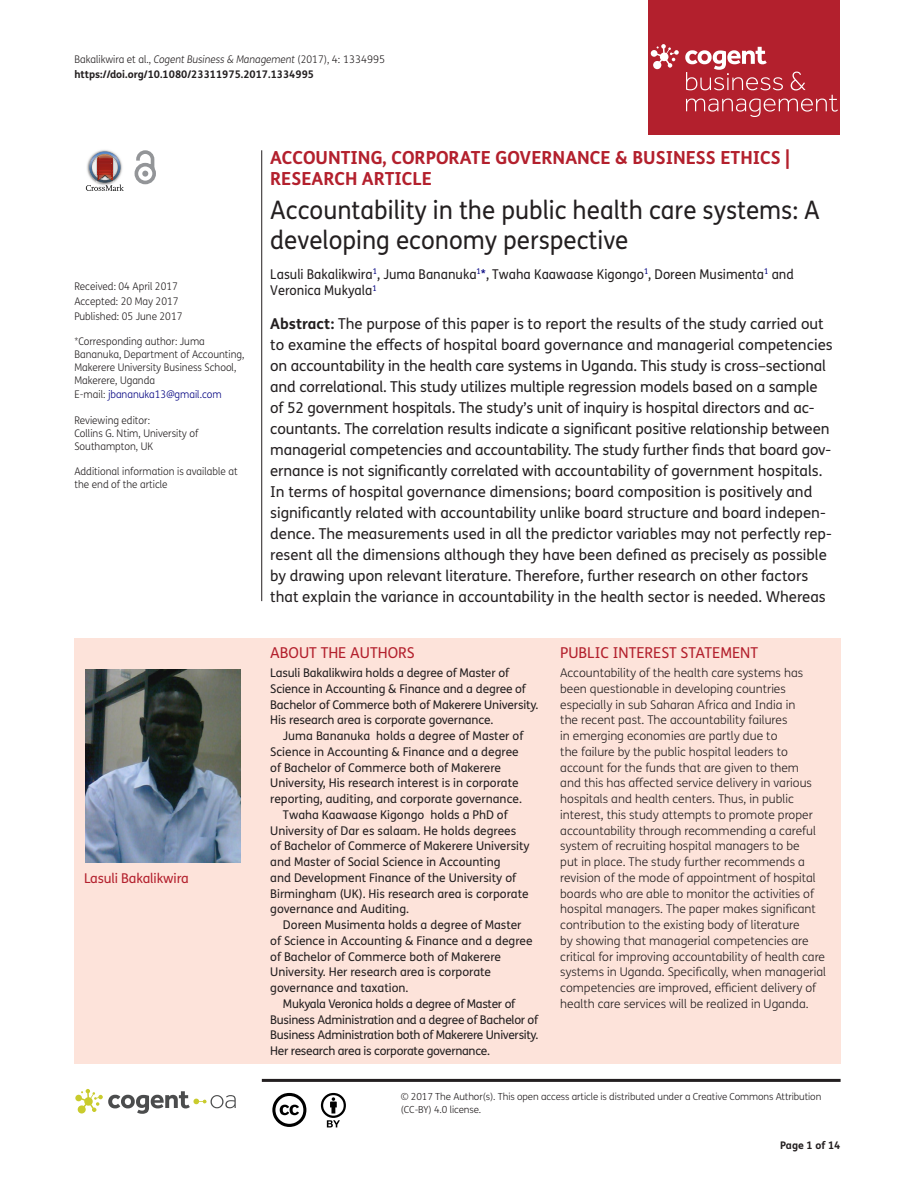
<style>
.page{position:relative;width:915px;height:1191px;background:#fff}
.page>*{position:absolute;margin:0;border:0;box-sizing:border-box;transform-origin:0 0}
.t1{font:25.5px/30px "FS Me Pro";color:#231f20;scale:.95 1}
.t2{font:700 18px/21px "FS Me Pro";color:#b3202d}
.t3{font:15px/21px "FS Me Pro";color:#231f20}
.t4{font:15px "FS Me Pro";color:#b3202d}
.t5{font:13.5px/16.5px "FS Me Pro";color:#231f20;scale:.95 1}
.t6{font:13.5px "FS Me Pro";letter-spacing:-.01em;color:#b3202d}
.t7{font:300 12px/15.8px "FS Me Pro";color:#231f20}
.t8{font:12px/15.8px "FS Me Pro";color:#231f20}
.t9{font:12px "FS Me Pro";letter-spacing:-.025em;color:#231f20}
.t10{font:300 10.5px/12.8px "FS Me Pro";color:#231f20;scale:.95 1}
.t11{font:700 10.5px/15px "FS Me Pro";color:#231f20}
.t12{font:300 10.5px "FS Me Pro";color:#000080;scale:.95 1}
.t13{font:300 9.75px/12.8px "FS Me Pro";letter-spacing:-.01em;color:#231f20}
.s1{font-weight:300}
.s2{font-weight:300;font-style:italic}
.s3{color:#231f20}
.s4{color:#000080}
.s5{font-weight:700}
</style>
<div class="page">
<div style="left:648px;top:0;width:192px;height:134px;background:#b3202d"></div>
<svg style="left:650px;top:44px;width:28px;height:25px"></svg>
<svg style="left:685px;top:47px;width:152px;height:70px"></svg>
<div style="left:74px;top:638px;width:766px;height:425px;background:#fde3da"></div>
<svg style="left:86px;top:151px;width:38px;height:40px"></svg>
<svg style="left:134px;top:150px;width:22px;height:34px"></svg>
<hr style="left:261px;top:150px;width:1px;height:451px;background:#231f20">
<hr style="left:262px;top:1078px;width:578px;height:3px;background:#231f20">
<svg style="left:75px;top:1089px;width:161px;height:24px"></svg>
<svg style="left:272px;top:1093px;width:34px;height:34px"></svg>
<svg style="left:321px;top:1093px;width:25px;height:34px"></svg>
<img style="left:85px;top:669px;width:155px;height:193px">
<p class="t11" style="left:74px;top:51px;width:312px"><span class="s1">Bakalikwira et al.,</span> <span class="s2">Cogent Business &amp; Management</span> <span class="s1">(2017), 4: 1334995 </span>https://doi.org/10.1080/23311975.2017.1334995</p>
<p class="t10" style="left:74px;top:279px;width:115px;line-height:14.9px">Received: 04 April 2017<br>Accepted: 20 May 2017<br>Published: 05 June 2017</p>
<p class="t10" style="left:74px;top:335px;width:180px">*Corresponding author: Juma<br>Bananuka, Department of Accounting,<br>Makerere University Business School,<br>Makerere, Uganda</p>
<p class="t12" style="left:74px;top:387px;width:156px"><span class="s3">E-mail:</span> jbananuka13@gmail.com</p>
<p class="t10" style="left:74px;top:414px;width:132px">Reviewing editor:<br>Collins G. Ntim, University of<br>Southampton, UK</p>
<p class="t10" style="left:74px;top:465px;width:173px">Additional information is available at the end of the article</p>
<p class="t6" style="left:84px;top:869px;width:106px">Lasuli Bakalikwira</p>
<p class="t2" style="left:270px;top:146px;width:521px">ACCOUNTING, CORPORATE GOVERNANCE &amp; BUSINESS ETHICS |<br>RESEARCH ARTICLE</p>
<h1 class="t1" style="left:270px;top:195px;width:580px">Accountability in the public health care systems: A developing economy perspective</h1>
<p class="t5" style="left:270px;top:265px;width:552px">Lasuli Bakalikwira<sup>1</sup>, Juma Bananuka<sup>1</sup><span class="s4">*</span>, Twaha Kaawaase Kigongo<sup>1</sup>, Doreen Musimenta<sup>1</sup> and<br>Veronica Mukyala<sup>1</sup></p>
<p class="t3" style="left:270px;top:313px;width:563px"><span class="s5">Abstract:</span> The purpose of this paper is to report the results of the study carried out to examine the effects of hospital board governance and managerial competencies on accountability in the health care systems in Uganda. This study is cross–sectional and correlational. This study utilizes multiple regression models based on a sample of 52 government hospitals. The study’s unit of inquiry is hospital directors and ac&shy;countants. The correlation results indicate a significant positive relationship between managerial competencies and accountability. The study further finds that board gov&shy;ernance is not significantly correlated with accountability of government hospitals.<br>In terms of hospital governance dimensions; board composition is positively and significantly related with accountability unlike board structure and board indepen&shy;dence. The measurements used in all the predictor variables may not perfectly rep&shy;resent all the dimensions although they have been defined as precisely as possible by drawing upon relevant literature. Therefore, further research on other factors that explain the variance in accountability in the health sector is needed. Whereas</p>
<p class="t4" style="left:270px;top:642px;width:146px">ABOUT THE AUTHORS</p>
<p class="t8" style="left:270px;top:664px;width:269px">Lasuli Bakalikwira holds a degree of Master of Science in Accounting &amp; Finance and a degree of Bachelor of Commerce both of Makerere University.<br>His research area is corporate governance.</p>
<p class="t8" style="left:283px;top:727px;width:242px">Juma Bananuka holds a degree of Master of</p>
<p class="t8" style="left:270px;top:743px;width:250px">Science in Accounting &amp; Finance and a degree</p>
<p class="t8" style="left:270px;top:759px;width:232px">of Bachelor of Commerce both of Makerere</p>
<p class="t8" style="left:270px;top:775px;width:250px">University, His research interest is in corporate</p>
<p class="t8" style="left:270px;top:790px;width:253px">reporting, auditing, and corporate governance.</p>
<p class="t8" style="left:283px;top:806px;width:226px">Twaha Kaawaase Kigongo holds a PhD of</p>
<p class="t8" style="left:270px;top:822px;width:247px">University of Dar es salaam. He holds degrees</p>
<p class="t8" style="left:270px;top:838px;width:261px">of Bachelor of Commerce of Makerere University</p>
<p class="t8" style="left:270px;top:853px;width:232px">and Master of Social Science in Accounting</p>
<p class="t8" style="left:270px;top:869px;width:247px">and Development Finance of the University of</p>
<p class="t8" style="left:270px;top:885px;width:260px">Birmingham (UK). His research area is corporate</p>
<p class="t8" style="left:270px;top:901px;width:140px">governance and Auditing.</p>
<p class="t8" style="left:283px;top:916px;width:240px">Doreen Musimenta holds a degree of Master</p>
<p class="t8" style="left:270px;top:932px;width:264px">of Science in Accounting &amp; Finance and a degree</p>
<p class="t8" style="left:270px;top:948px;width:232px">of Bachelor of Commerce both of Makerere</p>
<p class="t8" style="left:270px;top:964px;width:222px">University. Her research area is corporate</p>
<p class="t8" style="left:270px;top:979px;width:140px">governance and taxation.</p>
<p class="t9" style="left:283px;top:995px;width:234px">Mukyala Veronica holds a degree of Master of</p>
<p class="t9" style="left:270px;top:1011px;width:269px">Business Administration and a degree of Bachelor of</p>
<p class="t9" style="left:270px;top:1026px;width:269px">Business Administration both of Makerere University.</p>
<p class="t9" style="left:270px;top:1042px;width:221px">Her research area is corporate governance.</p>
<p class="t4" style="left:560px;top:642px;width:199px">PUBLIC INTEREST STATEMENT</p>
<p class="t7" style="left:560px;top:664px;width:267px">Accountability of the health care systems has been questionable in developing countries especially in sub Saharan Africa and India in<br>the recent past. The accountability failures<br>in emerging economies are partly due to<br>the failure by the public hospital leaders to account for the funds that are given to them<br>and this has affected service delivery in various hospitals and health centers. Thus, in public interest, this study attempts to promote proper accountability through recommending a careful system of recruiting hospital managers to be<br>put in place. The study further recommends a revision of the mode of appointment of hospital boards who are able to monitor the activities of hospital managers. The paper makes significant contribution to the existing body of literature<br>by showing that managerial competencies are critical for improving accountability of health care systems in Uganda. Specifically, when managerial competencies are improved, efficient delivery of health care services will be realized in Uganda.</p>
<p class="t13" style="left:400px;top:1090px;width:422px">© 2017 The Author(s). This open access article is distributed under a Creative Commons Attribution (CC-BY) 4.0 license.</p>
<p class="t11" style="left:780px;top:1137px;width:62px">Page 1 of 14</p>
</div>
